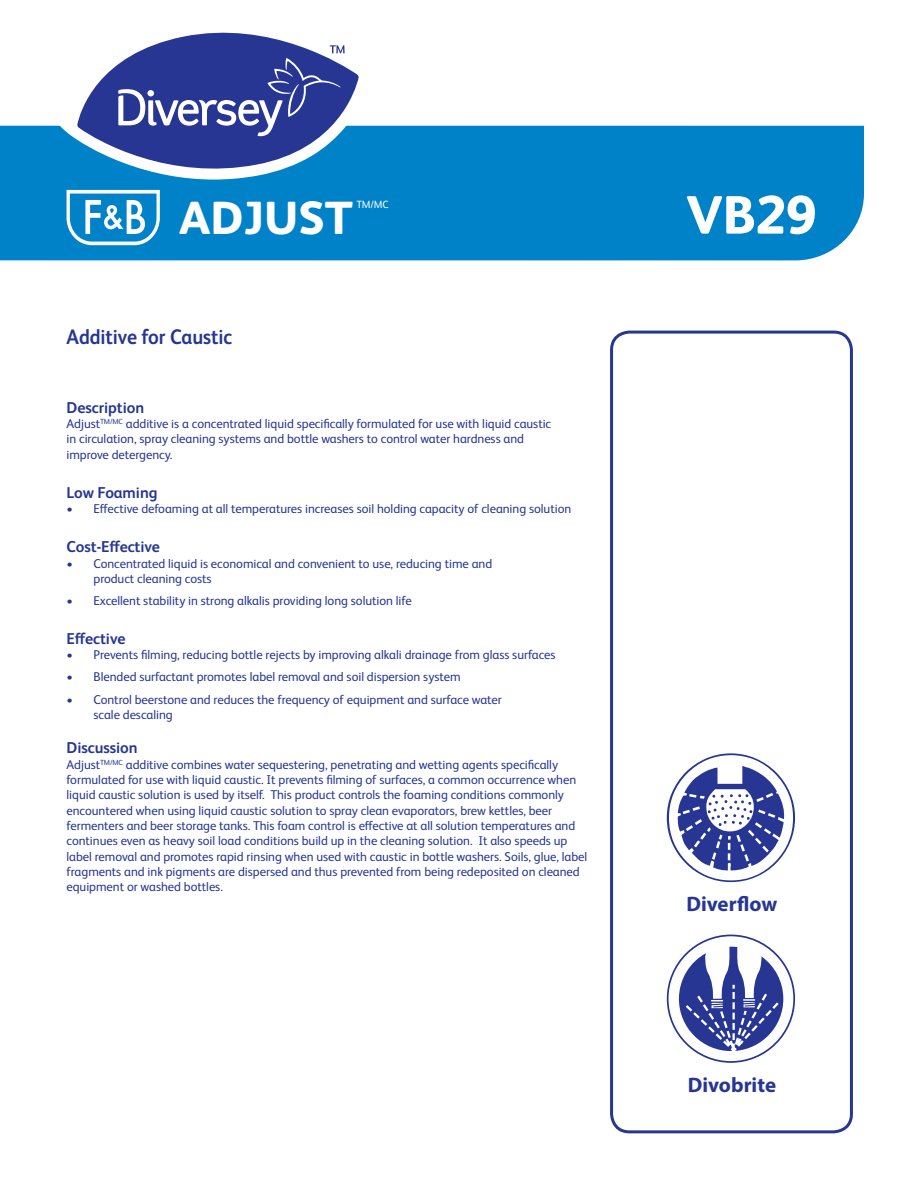
<style>
.page{position:relative;width:918px;height:1188px;background:#fff}
.page>*{position:absolute;margin:0;border:0;box-sizing:border-box;transform-origin:0 0}
.t1{font:800 54px "FS Albert Pro";color:#fff}
.Fancy_Name_page_1{font:800 46.5px "FS Albert Pro";color:#fff}
.t2{font:700 21px "FS Albert Pro";letter-spacing:-.005em;color:#263692;scale:.93 1}
.t3{font:700 21px "Myriad Pro";color:#263692}
.t4{font:700 15.75px "FS Albert Pro";letter-spacing:-.005em;color:#263692}
.t5{font:12.75px/15.3px "FS Albert Pro";letter-spacing:-.005em;color:#263692}
.Fancy_Name_page_1-2{font:10.5px "FS Albert Pro";color:#fff}
</style>
<div class="page">
<div style="left:610px;top:331px;width:243px;height:802px;border:3px solid #263692;border-radius:18px"></div>
<div style="left:0;top:126px;width:864px;height:134px;background:#0082c8"></div>
<svg style="left:57px;top:125px;width:317px;height:55px;background:#148ccc"></svg>
<svg style="left:77px;top:32px;width:282px;height:149px"></svg>
<svg style="left:118px;top:45px;width:227px;height:91px;background:#4b58a4"></svg>
<svg style="left:67px;top:190px;width:93px;height:55px"></svg>
<svg style="left:667px;top:935px;width:128px;height:128px"></svg>
<svg style="left:667px;top:753px;width:128px;height:129px"></svg>
<p class="Fancy_Name_page_1" style="left:179px;top:181px;width:175px">ADJUST</p>
<p class="Fancy_Name_page_1-2" style="left:356px;top:197px;width:34px">TM/MC</p>
<p class="t1" style="left:686px;top:173px;width:132px">VB29</p>
<p class="t2" style="left:67px;top:322px;width:180px">Additive for Caustic</p>
<p class="t4" style="left:67px;top:396px;width:79px">Description</p>
<p class="t5" style="left:67px;top:415px;width:486px">Adjust<sup>TM/MC</sup> additive is a concentrated liquid specifically formulated for use with liquid caustic in circulation, spray cleaning systems and bottle washers to control water hardness and improve detergency.</p>
<p class="t4" style="left:67px;top:481px;width:93px">Low Foaming</p>
<p class="t5" style="left:67px;top:500px;width:506px">• Effective defoaming at all temperatures increases soil holding capacity of cleaning solution</p>
<p class="t4" style="left:67px;top:536px;width:95px">Cost-Effective</p>
<p class="t5" style="left:94px;top:555px;width:400px;text-indent:-27px">• Concentrated liquid is economical and convenient to use, reducing time and product cleaning costs</p>
<p class="t5" style="left:67px;top:592px;width:347px">• Excellent stability in strong alkalis providing long solution life</p>
<p class="t4" style="left:67px;top:628px;width:60px">Effective</p>
<p class="t5" style="left:67px;top:646px;width:491px">• Prevents filming, reducing bottle rejects by improving alkali drainage from glass surfaces</p>
<p class="t5" style="left:67px;top:668px;width:396px">• Blended surfactant promotes label removal and soil dispersion system</p>
<p class="t5" style="left:94px;top:691px;width:410px;text-indent:-27px">• Control beerstone and reduces the frequency of equipment and surface water scale descaling</p>
<p class="t4" style="left:67px;top:737px;width:73px">Discussion</p>
<p class="t5" style="left:67px;top:756px;width:522px">Adjust<sup>TM/MC</sup> additive combines water sequestering, penetrating and wetting agents specifically formulated for use with liquid caustic. It prevents filming of surfaces, a common occurrence when liquid caustic solution is used by itself. This product controls the foaming conditions commonly encountered when using liquid caustic solution to spray clean evaporators, brew kettles, beer fermenters and beer storage tanks. This foam control is effective at all solution temperatures and continues even as heavy soil load conditions build up in the cleaning solution. It also speeds up label removal and promotes rapid rinsing when used with caustic in bottle washers. Soils, glue, label fragments and ink pigments are dispersed and thus prevented from being redeposited on cleaned equipment or washed bottles.</p>
<p class="t3" style="left:686px;top:890px;width:93px">Diverflow</p>
<p class="t3" style="left:688px;top:1071px;width:90px">Divobrite</p>
</div>
